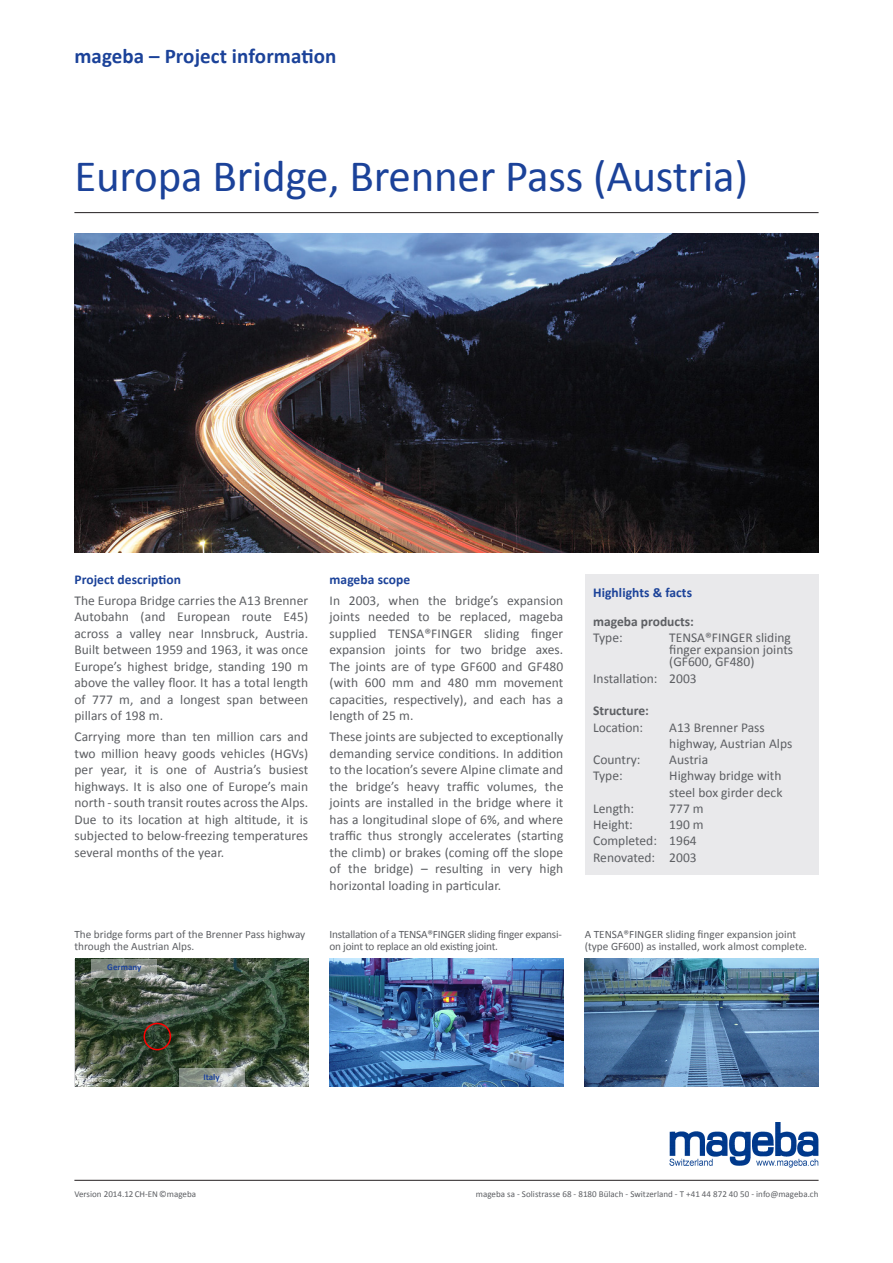
<style>
.page{position:relative;width:893px;height:1263px;background:#fff}
.page>*{position:absolute;margin:0;border:0;box-sizing:border-box;transform-origin:0 0}
.Header_top_Frontp{font:45px "Calibri";letter-spacing:-.005em;color:#1b4299}
.t1{font:700 21px "Calibri";letter-spacing:.005em;color:#1b4299}
.Fliesstext{font:13.5px/16.5px "Calibri";letter-spacing:.005em;color:#5d5f63;text-align:justify}
.Aufzählung_Highlight{font:13.5px/12px "Calibri";color:#5d5f63}
.Title_Inhalt{font:700 13.5px "Calibri";letter-spacing:.005em;color:#1b4299}
.Highlight-Box_Aufzäh{font:700 13.5px "Calibri";color:#5d5f63}
.Aufzählung_Highlight-2{font:700 13.5px "Calibri";color:#5d5f63}
.Bildbeschreibung{font:11.25px/12px "Calibri";color:#5d5f63}
.Bildbeschreibung-2{font:11.25px/12px "Calibri";letter-spacing:-.02em;color:#5d5f63}
.t2{font:9px "Calibri";color:#5d5f63}
.t3{font:700 9px "Calibri";color:#1b4299}
.t4{font:6px "Calibri";color:#fff}
</style>
<div class="page">
<img style="left:670px;top:1122px;width:149px;height:46px">
<img style="left:585px;top:959px;width:234px;height:127px">
<img style="left:330px;top:959px;width:233px;height:127px">
<img style="left:74px;top:234px;width:745px;height:319px">
<img style="left:75px;top:959px;width:233px;height:127px">
<div style="left:585px;top:574px;width:234px;height:300px;background:#e9e9eb"></div>
<hr style="left:74px;top:1180px;width:745px;height:1px;background:#231f20">
<hr style="left:74px;top:212px;width:745px;height:1px;background:#231f20">
<div style="left:144px;top:1023px;width:27px;height:27px;border:2px solid #f00;border-radius:50%"></div>
<svg style="left:179px;top:1068px;width:65px;height:19px"></svg>
<svg style="left:91px;top:959px;width:66px;height:18px"></svg>
<p class="t1" style="left:74px;top:41px;width:263px">mageba – Project information</p>
<p class="Header_top_Frontp" style="left:74px;top:145px;width:675px">Europa Bridge, Brenner Pass (Austria)</p>
<p class="Title_Inhalt" style="left:74px;top:570px;width:108px">Project description</p>
<p class="Fliesstext" style="left:74px;top:592px;width:235px">The Europa Bridge carries the A13 Brenner Autobahn (and European route E45) across a valley near Innsbruck, Austria.<br>Built between 1959 and 1963, it was once Europe’s highest bridge, standing 190 m above the valley floor. It has a total length of 777 m, and a longest span between pillars of 198 m.</p>
<p class="Fliesstext" style="left:74px;top:728px;width:235px">Carrying more than ten million cars and two million heavy goods vehicles (HGVs) per year, it is one of Austria’s busiest highways. It is also one of Europe’s main north - south transit routes across the Alps.<br>Due to its location at high altitude, it is subjected to below-freezing temperatures several months of the year.</p>
<p class="Title_Inhalt" style="left:330px;top:570px;width:82px">mageba scope</p>
<p class="Fliesstext" style="left:330px;top:592px;width:235px">In 2003, when the bridge’s expansion joints needed to be replaced, mageba supplied TENSA®FINGER sliding finger expansion joints for two bridge axes.<br>The joints are of type GF600 and GF480 (with 600 mm and 480 mm movement capacities, respectively), and each has a length of 25 m.</p>
<p class="Fliesstext" style="left:330px;top:728px;width:235px">These joints are subjected to exceptionally demanding service conditions. In addition to the location’s severe Alpine climate and the bridge’s heavy traffic volumes, the joints are installed in the bridge where it has a longitudinal slope of 6%, and where traffic thus strongly accelerates (starting the climb) or brakes (coming off the slope of the bridge) – resulting in very high horizontal loading in particular.</p>
<p class="Title_Inhalt" style="left:593px;top:583px;width:100px">Highlights &amp; facts</p>
<p class="Highlight-Box_Aufzäh" style="left:593px;top:612px;width:102px">mageba products:</p>
<p class="Aufzählung_Highlight" style="left:593px;top:632px;width:31px">Type:</p>
<p class="Aufzählung_Highlight" style="left:669px;top:632px;width:125px">TENSA®FINGER sliding finger expansion joints (GF600, GF480)</p>
<p class="Aufzählung_Highlight" style="left:593px;top:672px;width:105px">Installation: 2003</p>
<p class="Aufzählung_Highlight-2" style="left:593px;top:701px;width:57px">Structure:</p>
<p class="Aufzählung_Highlight" style="left:593px;top:721px;width:52px">Location:</p>
<p class="Aufzählung_Highlight" style="left:669px;top:721px;width:97px">A13 Brenner Pass</p>
<p class="Aufzählung_Highlight" style="left:669px;top:737px;width:125px">highway, Austrian Alps</p>
<p class="Aufzählung_Highlight" style="left:593px;top:753px;width:49px">Country:</p>
<p class="Aufzählung_Highlight" style="left:669px;top:753px;width:40px">Austria</p>
<p class="Aufzählung_Highlight" style="left:593px;top:769px;width:31px">Type:</p>
<p class="Aufzählung_Highlight" style="left:669px;top:769px;width:114px">Highway bridge with</p>
<p class="Aufzählung_Highlight" style="left:669px;top:786px;width:115px">steel box girder deck</p>
<p class="Aufzählung_Highlight" style="left:593px;top:802px;width:42px">Length:</p>
<p class="Aufzählung_Highlight" style="left:669px;top:802px;width:36px">777 m</p>
<p class="Aufzählung_Highlight" style="left:593px;top:818px;width:41px">Height:</p>
<p class="Aufzählung_Highlight" style="left:669px;top:818px;width:36px">190 m</p>
<p class="Aufzählung_Highlight" style="left:593px;top:834px;width:105px">Completed: 1964</p>
<p class="Aufzählung_Highlight" style="left:593px;top:851px;width:105px">Renovated: 2003</p>
<p class="Bildbeschreibung" style="left:74px;top:928px;width:232px">The bridge forms part of the Brenner Pass highway through the Austrian Alps.</p>
<p class="Bildbeschreibung-2" style="left:330px;top:928px;width:234px">Installation of a TENSA®FINGER sliding finger expansi&shy;on joint to replace an old existing joint.</p>
<p class="Bildbeschreibung" style="left:585px;top:928px;width:224px">A TENSA®FINGER sliding finger expansion joint (type GF600) as installed, work almost complete.</p>
<p class="t3" style="left:107px;top:960px;width:36px">Germany</p>
<p class="t4" style="left:79px;top:1076px;width:39px">© 2014 Google</p>
<p class="t3" style="left:203px;top:1070px;width:18px">Italy</p>
<p class="t2" style="left:74px;top:1188px;width:123px">Version 2014.12 CH-EN ©mageba</p>
<p class="t2" style="left:476px;top:1188px;width:344px">mageba sa - Solistrasse 68 - 8180 Bülach - Switzerland - T +41 44 872 40 50 - info@mageba.ch</p>
</div>
